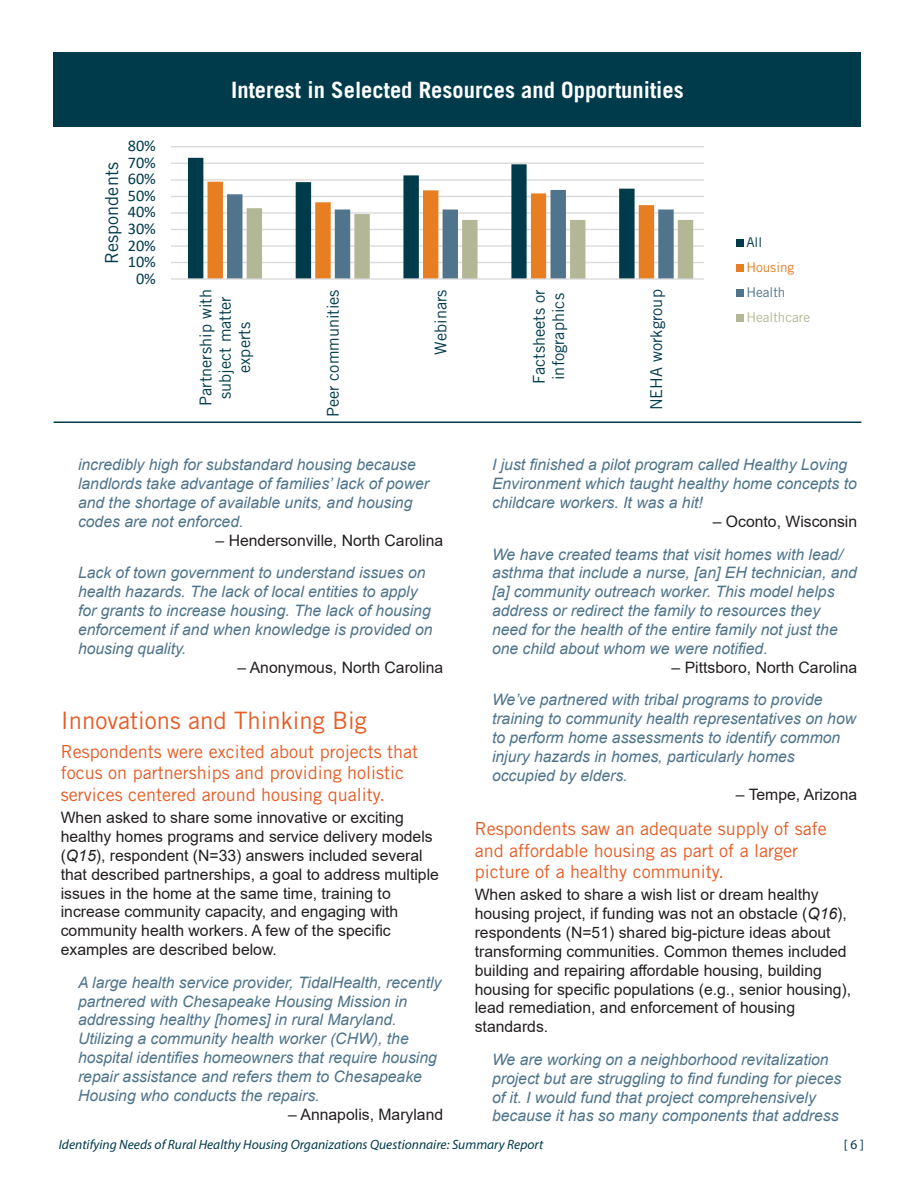
<style>
.page{position:relative;width:918px;height:1188px;background:#fff}
.page>*{position:absolute;margin:0;border:0;box-sizing:border-box;transform-origin:0 0}
.t1{font:24px "Trade Gothic LT Std";color:#e65c25}
.t2{font:700 22.5px "Trade Gothic LT Std";color:#fff}
.t3{font:18px/21.6px "Trade Gothic LT Std";color:#e65c25}
.t4{font:18px "Trade Gothic LT Std";color:#003b4c}
.t5{font:16.35px/19.4px "Trade Gothic LT Std";color:#003b4c;text-align:center}
.t6{font:16.35px "Calibri";color:#003b4c}
.t7{font:italic 15.75px/18.9px "Arial";color:#4e748b}
.t8{font:15.75px/18.9px "Arial";color:#231f20}
.t9{font:italic 13.5px "Myriad Pro";color:#003b4c}
.t10{font:13.5px/24.8px "Trade Gothic LT Std";color:#b3b795}
.t11{font:13.5px "Trade Gothic LT Std";color:#003b4c}
.t12{font:13.5px "Myriad Pro";color:#003b4c}
.t13{font:13.5px "Calibri";color:#003b4c}
.s1{color:#003b4c}
.s2{color:#e77e22}
.s3{color:#4f748b}
.s4{font-style:italic}
</style>
<div class="page">
<svg style="left:99px;top:146px;width:604px;height:276px"></svg>
<svg style="left:736px;top:239px;width:8px;height:83px"></svg>
<div style="left:54px;top:52px;width:807px;height:75px;background:#003b4c"></div>
<hr style="left:54px;top:422px;width:807px;height:1px;background:#003b4c">
<p class="t6" style="left:128px;top:135px;width:30px">80%</p>
<p class="t6" style="left:128px;top:151px;width:30px">70%</p>
<p class="t4" style="left:101px;top:264px;width:103px;rotate:-90deg">Respondents</p>
<p class="t6" style="left:128px;top:168px;width:30px">60%</p>
<p class="t6" style="left:128px;top:184px;width:30px">50%</p>
<p class="t6" style="left:128px;top:201px;width:30px">40%</p>
<p class="t6" style="left:128px;top:217px;width:30px">30%</p>
<p class="t6" style="left:128px;top:234px;width:30px">20%</p>
<p class="t6" style="left:128px;top:250px;width:30px">10%</p>
<p class="t6" style="left:136px;top:267px;width:21px">0%</p>
<p class="t2" style="left:231px;top:76px;width:454px">Interest in Selected Resources and Opportunities</p>
<p class="t5" style="left:196px;top:406px;width:118px;rotate:-90deg">Partnership with subject matter experts</p>
<p class="t5" style="left:323px;top:417px;width:130px;rotate:-90deg">Peer communities</p>
<p class="t5" style="left:431px;top:355px;width:67px;rotate:-90deg">Webinars</p>
<p class="t5" style="left:529px;top:384px;width:96px;text-align:left;rotate:-90deg">Factsheets or infographics</p>
<p class="t5" style="left:646px;top:410px;width:122px;rotate:-90deg">NEHA workgroup</p>
<p class="t13" style="left:333px;top:288px;width:18px">0%</p>
<p class="t11" style="left:529px;top:361px;width:56px;rotate:-90deg">Webinars</p>
<p class="t10" style="left:746px;top:230px;width:65px"><span class="s1">All<br></span><span class="s2">Housing<br></span><span class="s3">Health<br></span>Healthcare</p>
<p class="t7" style="left:78px;top:456px;width:353px">incredibly high for substandard housing because landlords take advantage of families’ lack of power and the shortage of available units, and housing codes are not enforced.</p>
<p class="t8" style="left:216px;top:531px;width:229px">– Hendersonville, North Carolina</p>
<p class="t7" style="left:78px;top:564px;width:356px">Lack of town government to understand issues on health hazards. The lack of local entities to apply for grants to increase housing. The lack of housing enforcement if and when knowledge is provided on housing quality.</p>
<p class="t8" style="left:238px;top:658px;width:207px">– Anonymous, North Carolina</p>
<p class="t1" style="left:61px;top:706px;width:308px">Innovations and Thinking Big</p>
<p class="t3" style="left:61px;top:740px;width:359px">Respondents were excited about projects that focus on partnerships and providing holistic services centered around housing quality.</p>
<p class="t8" style="left:61px;top:808px;width:380px">When asked to share some innovative or exciting healthy homes programs and service delivery models (<span class="s4">Q15</span>), respondent (N=33) answers included several that described partnerships, a goal to address multiple issues in the home at the same time, training to increase community capacity, and engaging with community health workers. A few of the specific examples are described below.</p>
<p class="t7" style="left:78px;top:973px;width:365px">A large health service provider, TidalHealth, recently partnered with Chesapeake Housing Mission in addressing healthy [homes] in rural Maryland.<br>Utilizing a community health worker (CHW), the hospital identifies homeowners that require housing repair assistance and refers them to Chesapeake Housing who conducts the repairs.</p>
<p class="t8" style="left:288px;top:1105px;width:156px">– Annapolis, Maryland</p>
<p class="t7" style="left:492px;top:456px;width:367px">I just finished a pilot program called Healthy Loving<br>Environment which taught healthy home concepts to childcare workers. It was a hit!</p>
<p class="t8" style="left:713px;top:512px;width:146px">– Oconto, Wisconsin</p>
<p class="t7" style="left:492px;top:545px;width:367px">We have created teams that visit homes with lead/ asthma that include a nurse, [an] EH technician, and [a] community outreach worker. This model helps address or redirect the family to resources they need for the health of the entire family not just the one child about whom we were notified.</p>
<p class="t8" style="left:672px;top:658px;width:187px">– Pittsboro, North Carolina</p>
<p class="t7" style="left:492px;top:691px;width:366px">We’ve partnered with tribal programs to provide training to community health representatives on how to perform home assessments to identify common injury hazards in homes, particularly homes occupied by elders.</p>
<p class="t8" style="left:736px;top:785px;width:123px">– Tempe, Arizona</p>
<p class="t3" style="left:475px;top:818px;width:353px">Respondents saw an adequate supply of safe and affordable housing as part of a larger picture of a healthy community.</p>
<p class="t8" style="left:475px;top:885px;width:378px">When asked to share a wish list or dream healthy housing project, if funding was not an obstacle (<span class="s4">Q16</span>), respondents (N=51) shared big-picture ideas about transforming communities. Common themes included building and repairing affordable housing, building housing for specific populations (e.g., senior housing), lead remediation, and enforcement of housing standards.</p>
<p class="t7" style="left:492px;top:1050px;width:351px">We are working on a neighborhood revitalization project but are struggling to find funding for pieces of it. I would fund that project comprehensively because it has so many components that address</p>
<p class="t9" style="left:59px;top:1136px;width:486px">Identifying Needs of Rural Healthy Housing Organizations Questionnaire: Summary Report</p>
<p class="t12" style="left:844px;top:1136px;width:22px">[ 6 ]</p>
</div>
